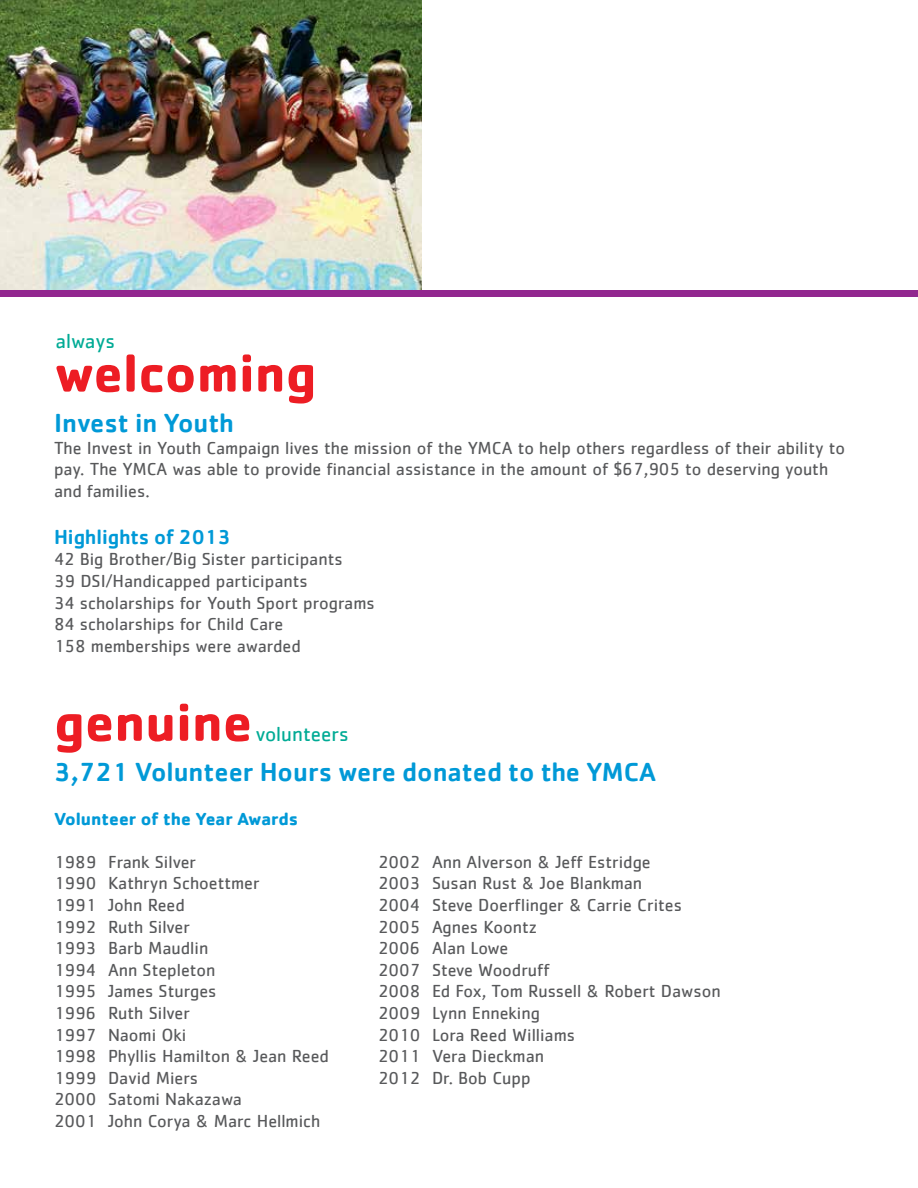
<style>
.page{position:relative;width:918px;height:1188px;background:#fff}
.page>*{position:absolute;margin:0;border:0;box-sizing:border-box;transform-origin:0 0}
.t1{font:700 54px "Cachet";color:#ed1d24}
.t2{font:500 27px "Cachet";color:#0099d7}
.t3{font:500 21px "Cachet";color:#0099d7}
.t4{font:21px "Cachet";color:#00ab95}
.t5{font:18px/21.6px "Cachet";color:#58595b}
.t6{font:700 18px "Cachet";color:#0099d7}
</style>
<div class="page">
<img style="left:0;top:0;width:422px;height:291px">
<div style="left:0;top:291px;width:918px;height:6px;background:#92278f"></div>
<p class="t4" style="left:56px;top:329px;width:61px">always</p>
<h1 class="t1" style="left:54px;top:338px;width:264px">welcoming</h1>
<h2 class="t2" style="left:54px;top:407px;width:181px">Invest in Youth</h2>
<p class="t5" style="left:54px;top:437px;width:793px">The Invest in Youth Campaign lives the mission of the YMCA to help others regardless of their ability to pay. The YMCA was able to provide financial assistance in the amount of $67,905 to deserving youth and families.</p>
<p class="t3" style="left:54px;top:524px;width:178px">Highlights of 2013</p>
<p class="t5" style="left:54px;top:548px;width:322px">42 Big Brother/Big Sister participants<br>39 DSI/Handicapped participants<br>34 scholarships for Youth Sport programs 84 scholarships for Child Care<br>158 memberships were awarded</p>
<h1 class="t1" style="left:54px;top:688px;width:200px">genuine</h1>
<h2 class="t2" style="left:54px;top:756px;width:603px">3,721 Volunteer Hours were donated to the YMCA</h2>
<p class="t6" style="left:54px;top:807px;width:246px">Volunteer of the Year Awards</p>
<p class="t5" style="left:54px;top:851px;width:144px">1989 Frank Silver</p>
<p class="t5" style="left:378px;top:851px;width:274px">2002 Ann Alverson &amp; Jeff Estridge</p>
<p class="t5" style="left:54px;top:872px;width:207px">1990 Kathryn Schoettmer</p>
<p class="t5" style="left:378px;top:872px;width:266px">2003 Susan Rust &amp; Joe Blankman</p>
<p class="t5" style="left:54px;top:894px;width:132px">1991 John Reed</p>
<p class="t5" style="left:378px;top:894px;width:305px">2004 Steve Doerflinger &amp; Carrie Crites</p>
<p class="t5" style="left:54px;top:916px;width:138px">1992 Ruth Silver</p>
<p class="t5" style="left:378px;top:916px;width:161px">2005 Agnes Koontz</p>
<p class="t5" style="left:54px;top:937px;width:156px">1993 Barb Maudlin</p>
<p class="t5" style="left:378px;top:937px;width:132px">2006 Alan Lowe</p>
<p class="t5" style="left:54px;top:959px;width:163px">1994 Ann Stepleton</p>
<p class="t5" style="left:378px;top:959px;width:173px">2007 Steve Woodruff</p>
<p class="t5" style="left:54px;top:980px;width:164px">1995 James Sturges</p>
<p class="t5" style="left:378px;top:980px;width:344px">2008 Ed Fox, Tom Russell &amp; Robert Dawson</p>
<p class="t5" style="left:54px;top:1002px;width:138px">1996 Ruth Silver</p>
<p class="t5" style="left:378px;top:1002px;width:163px">2009 Lynn Enneking</p>
<p class="t5" style="left:54px;top:1024px;width:134px">1997 Naomi Oki</p>
<p class="t5" style="left:378px;top:1024px;width:199px">2010 Lora Reed Williams</p>
<p class="t5" style="left:54px;top:1045px;width:276px">1998 Phyllis Hamilton &amp; Jean Reed</p>
<p class="t5" style="left:378px;top:1045px;width:168px">2011 Vera Dieckman</p>
<p class="t5" style="left:54px;top:1067px;width:146px">1999 David Miers</p>
<p class="t5" style="left:378px;top:1067px;width:154px">2012 Dr. Bob Cupp</p>
<p class="t5" style="left:54px;top:1088px;width:268px">2000 Satomi Nakazawa<br>2001 John Corya &amp; Marc Hellmich</p>
<p class="t4" style="left:256px;top:722px;width:94px">volunteers</p>
</div>
